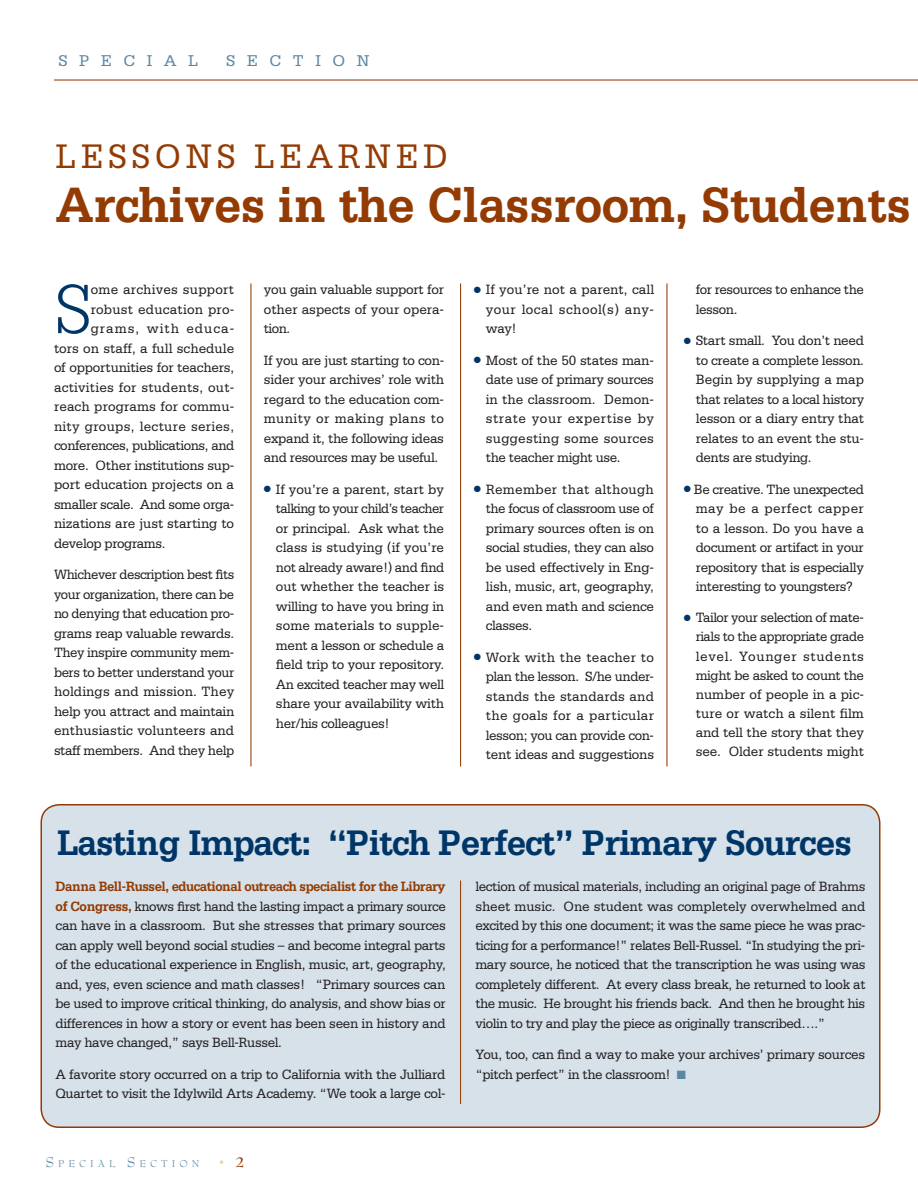
<style>
.page{position:relative;width:918px;height:1188px;background:#fff}
.page>*{position:absolute;margin:0;border:0;box-sizing:border-box;transform-origin:0 0}
.t1{font:300 73.95px "Serifa";color:#003667;scale:.94 1}
.t2{font:700 52.5px "Serifa";letter-spacing:-.01em;color:#933b03;scale:.94 1}
.t3{font:700 37.5px "Serifa";letter-spacing:-.03em;color:#003667;scale:.94 1}
.t4{font:36px "Serifa";letter-spacing:.135em;color:#933b03;scale:.94 1}
.t5{font:16.5px "Serifa";letter-spacing:.7em;color:#5c87a1}
.t6{font:14.25px/19.5px "Serifa";letter-spacing:-.02em;color:#231f20;text-align:justify;scale:.95 1}
.t7{font:14.25px/19.5px "Serifa";letter-spacing:-.02em;color:#231f20;text-align:justify;scale:.93 1}
.t8{font:14.25px/19.5px "Serifa";letter-spacing:-.02em;color:#231f20;text-align:justify;scale:.94 1}
.t9{font:14.25px/19.5px "Serifa";letter-spacing:-.02em;color:#231f20;scale:.92 1}
.t10{font:14.25px "Serifa";letter-spacing:.005em;color:#231f20;scale:.95 1}
.t11{font:14.25px "Serifa";color:#231f20;scale:.95 1}
.t12{font:14.25px "Serifa";letter-spacing:.015em;color:#231f20;scale:.95 1}
.t13{font:10.8px "Bernhard Modern Std";letter-spacing:.38em;color:#5c87a1}
.s1{color:#003667}
.s2{font-weight:700;color:#933b03}
.s3{font-size:15.3px}
.s4{font-size:15.3px;color:#e8d3a1}
.s5{font-weight:700;font-size:15.3px;color:#933b03}
.s6{color:#5c87a1}
</style>
<div class="page">
<hr style="left:250px;top:284px;width:1px;height:482px;background:#933b03">
<hr style="left:460px;top:284px;width:1px;height:482px;background:#933b03">
<hr style="left:666px;top:284px;width:1px;height:482px;background:#933b03">
<hr style="left:54px;top:79px;width:864px;height:2px;background:#933b03">
<div style="left:41px;top:805px;width:839px;height:322px;background:#d6e1ea;border-radius:18px"></div>
<div style="left:40px;top:804px;width:840px;height:324px;border:2px solid #933b03;border-radius:18px"></div>
<hr style="left:460px;top:880px;width:1px;height:224px;background:#933b03">
<p class="t5" style="left:58px;top:52px;width:141px">Specia l</p>
<p class="t5" style="left:226px;top:52px;width:145px">Section</p>
<h3 class="t4" style="left:56px;top:136px;width:329px">LESSONS LEARNE</h3>
<h3 class="t4" style="left:423px;top:136px;width:27px">D</h3>
<h2 class="t2" style="left:56px;top:174px;width:912px">Archives in the Classroom, Students</h2>
<h1 class="t1" style="left:54px;top:268px;width:43px">S</h1>
<p class="t6" style="left:91px;top:280px;width:153px">ome archives support</p>
<p class="t12" style="left:91px;top:301px;width:153px">robust education pro-</p>
<p class="t6" style="left:91px;top:319px;width:153px">grams, with educa-</p>
<p class="t10" style="left:54px;top:340px;width:191px">tors on staff, a full schedule</p>
<p class="t6" style="left:54px;top:358px;width:191px">of opportunities for teachers,</p>
<p class="t6" style="left:54px;top:377px;width:191px">activities for students, out-</p>
<p class="t6" style="left:54px;top:397px;width:191px">reach programs for commu-</p>
<p class="t6" style="left:54px;top:416px;width:191px">nity groups, lecture series,</p>
<p class="t8" style="left:54px;top:436px;width:193px">conferences, publications, and</p>
<p class="t6" style="left:54px;top:455px;width:191px">more. Other institutions sup-</p>
<p class="t11" style="left:54px;top:477px;width:191px">port education projects on a</p>
<p class="t7" style="left:54px;top:494px;width:195px">smaller scale. And some orga-</p>
<p class="t6" style="left:54px;top:514px;width:191px">nizations are just starting to</p>
<p class="t8" style="left:54px;top:533px;width:118px">develop programs.</p>
<p class="t9" style="left:54px;top:565px;width:198px">Whichever description best fits your organization, there can be no denying that education pro&shy;grams reap valuable rewards.<br>They inspire community mem&shy;bers to better understand your holdings and mission. They help you attract and maintain enthusiastic volunteers and staff members. And they help</p>
<p class="t6" style="left:264px;top:280px;width:191px">you gain valuable support for other aspects of your opera&shy;tion.</p>
<p class="t6" style="left:264px;top:350px;width:191px">If you are just starting to con&shy;sider your archives’ role with regard to the education com&shy;munity or making plans to expand it, the following ideas and resources may be useful.</p>
<p class="t6" style="left:276px;top:479px;width:179px;text-align:left;text-indent:-12px"><span class="s1">●</span> If you’re a parent, start by talking to your child’s teacher or principal. Ask what the class is studying (if you’re not already aware!) and find out whether the teacher is willing to have you bring in some materials to supple&shy;ment a lesson or schedule a field trip to your repository.<br>An excited teacher may well share your availability with her/his colleagues!</p>
<p class="t6" style="left:486px;top:280px;width:179px;text-indent:-12px"><span class="s1">●</span> If you’re not a parent, call your local school(s) any&shy;way!</p>
<p class="t6" style="left:486px;top:350px;width:179px;text-indent:-12px"><span class="s1">●</span> Most of the 50 states man&shy;date use of primary sources in the classroom. Demon&shy;strate your expertise by suggesting some sources the teacher might use.</p>
<p class="t6" style="left:486px;top:479px;width:179px;text-indent:-12px"><span class="s1">●</span> Remember that although the focus of classroom use of primary sources often is on social studies, they can also be used effectively in Eng&shy;lish, music, art, geography, and even math and science classes.</p>
<p class="t6" style="left:486px;top:647px;width:179px;text-indent:-12px"><span class="s1">●</span> Work with the teacher to plan the lesson. S/he under&shy;stands the standards and the goals for a particular lesson; you can provide con&shy;tent ideas and suggestions</p>
<p class="t8" style="left:696px;top:280px;width:180px">for resources to enhance the lesson.</p>
<p class="t6" style="left:696px;top:331px;width:179px;text-align:left;text-indent:-12px"><span class="s1">●</span> Start small. You don’t need to create a complete lesson.<br>Begin by supplying a map that relates to a local history lesson or a diary entry that relates to an event the stu&shy;dents are studying.</p>
<p class="t8" style="left:696px;top:479px;width:181px;text-indent:-12px"><span class="s1">●</span> Be creative. The unexpected may be a perfect capper to a lesson. Do you have a document or artifact in your repository that is especially interesting to youngsters?</p>
<p class="t7" style="left:696px;top:608px;width:182px;line-height:19px;text-indent:-12px"><span class="s1">●</span> Tailor your selection of mate&shy;rials to the appropriate grade level. Younger students might be asked to count the number of people in a pic&shy;ture or watch a silent film and tell the story that they see. Older students might</p>
<h3 class="t3" style="left:57px;top:820px;width:847px">Lasting Impact: “Pitch Perfect” Primary Sources</h3>
<p class="t7" style="left:56px;top:877px;width:421px"><span class="s2">Danna Bell-Russel, educational outreach specialist for the Library of Congress,</span> knows first hand the lasting impact a primary source can have in a classroom. But she stresses that primary sources can apply well beyond social studies – and become integral parts of the educational experience in English, music, art, geography, and, yes, even science and math classes! “Primary sources can be used to improve critical thinking, do analysis, and show bias or differences in how a story or event has been seen in history and may have changed,” says Bell-Russel.</p>
<p class="t6" style="left:56px;top:1064px;width:412px">A favorite story occurred on a trip to California with the Julliard<br>Quartet to visit the Idylwild Arts Academy. “We took a large col-</p>
<p class="t13" style="left:46px;top:1158px;width:200px"><span class="s3">S</span> PECIAL <span class="s3">S</span> ECTION <span class="s4">•</span> <span class="s5">2</span></p>
<p class="t8" style="left:475px;top:877px;width:417px">lection of musical materials, including an original page of Brahms sheet music. One student was completely overwhelmed and excited by this one document; it was the same piece he was prac&shy;ticing for a performance!” relates Bell-Russel. “In studying the pri&shy;mary source, he noticed that the transcription he was using was completely different. At every class break, he returned to look at the music. He brought his friends back. And then he brought his violin to try and play the piece as originally transcribed…. ”</p>
<p class="t6" style="left:475px;top:1045px;width:412px">You, too, can find a way to make your archives’ primary sources “pitch perfect” in the classroom! <span class="s6">■</span></p>
</div>
